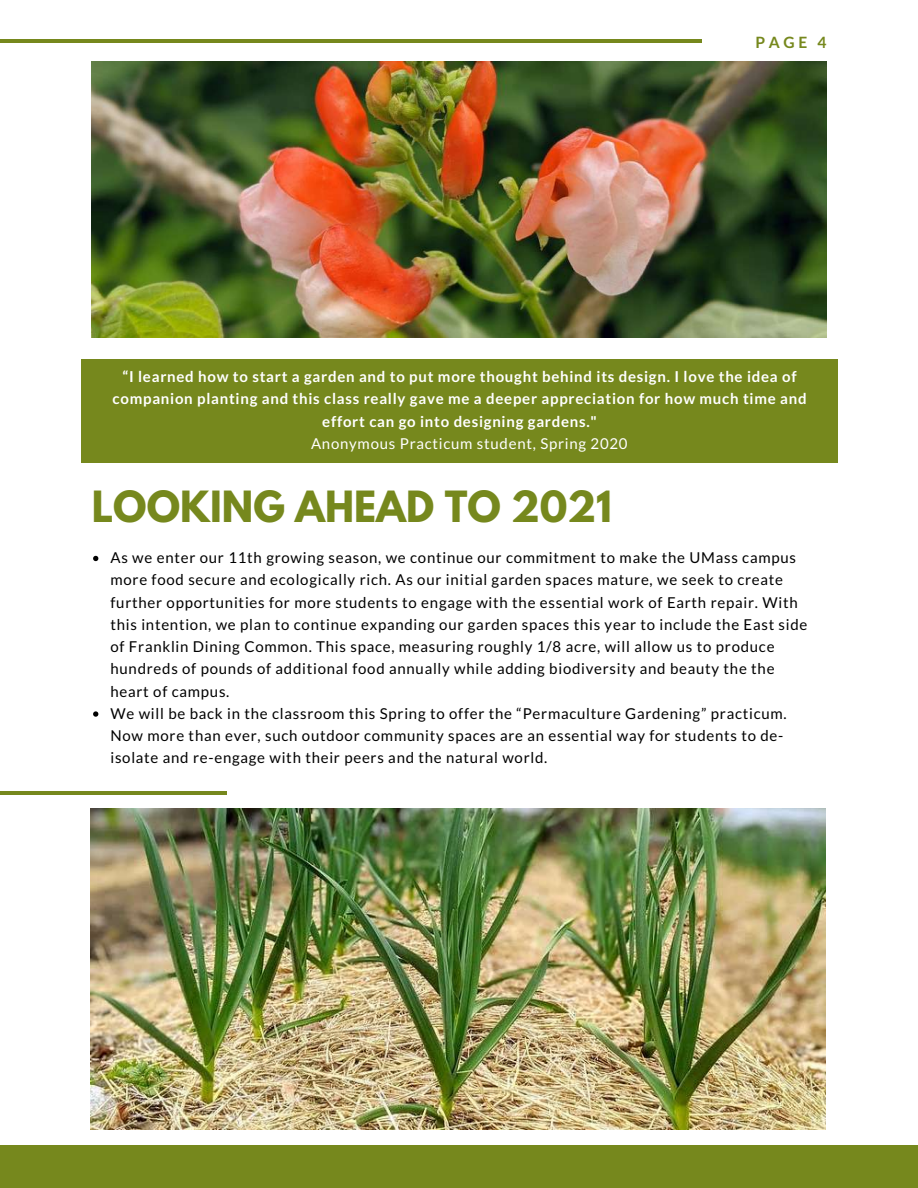
<style>
.page{position:relative;width:918px;height:1188px;background:#fff}
.page>*{position:absolute;margin:0;border:0;box-sizing:border-box;transform-origin:0 0}
.t1{font:700 38.1px "League Spartan";color:#76881d}
.t2{font:700 15.6px "Lato";color:#76881d}
.t3{font:15px/22.2px "Lato";letter-spacing:.05em;color:#000}
.t4{font:700 15px/22.2px "Lato";letter-spacing:.05em;color:#fff;text-align:center}
.t5{font:15px "Lato";letter-spacing:.05em;color:#fff}
</style>
<div class="page">
<div style="left:0;top:1146px;width:918px;height:42px;background:#76881d"></div>
<hr style="left:0;top:40px;width:702px;height:3px;background:#76881d">
<hr style="left:0;top:791px;width:227px;height:3px;background:#76881d">
<div style="left:81px;top:359px;width:757px;height:103px;background:#76881d"></div>
<img style="left:92px;top:62px;width:734px;height:275px">
<img style="left:91px;top:808px;width:735px;height:322px">
<svg style="left:93px;top:556px;width:5px;height:5px"></svg>
<svg style="left:93px;top:711px;width:5px;height:6px"></svg>
<p class="t2" style="left:756px;top:32px;width:72px">PAGE 4</p>
<p class="t4" style="left:113px;top:365px;width:695px">“I learned how to start a garden and to put more thought behind its design. I love the idea of companion planting and this class really gave me a deeper appreciation for how much time and effort can go into designing gardens."</p>
<p class="t5" style="left:311px;top:434px;width:318px">Anonymous Practicum student, Spring 2020</p>
<h1 class="t1" style="left:92px;top:487px;width:522px">LOOKING AHEAD TO 2021</h1>
<p class="t3" style="left:110px;top:546px;width:699px">As we enter our 11th growing season, we continue our commitment to make the UMass campus more food secure and ecologically rich. As our initial garden spaces mature, we seek to create further opportunities for more students to engage with the essential work of Earth repair. With this intention, we plan to continue expanding our garden spaces this year to include the East side of Franklin Dining Common. This space, measuring roughly 1/8 acre, will allow us to produce hundreds of pounds of additional food annually while adding biodiversity and beauty the the heart of campus.<br>We will be back in the classroom this Spring to offer the “Permaculture Gardening” practicum.<br>Now more than ever, such outdoor community spaces are an essential way for students to de&shy;isolate and re-engage with their peers and the natural world.</p>
</div>
